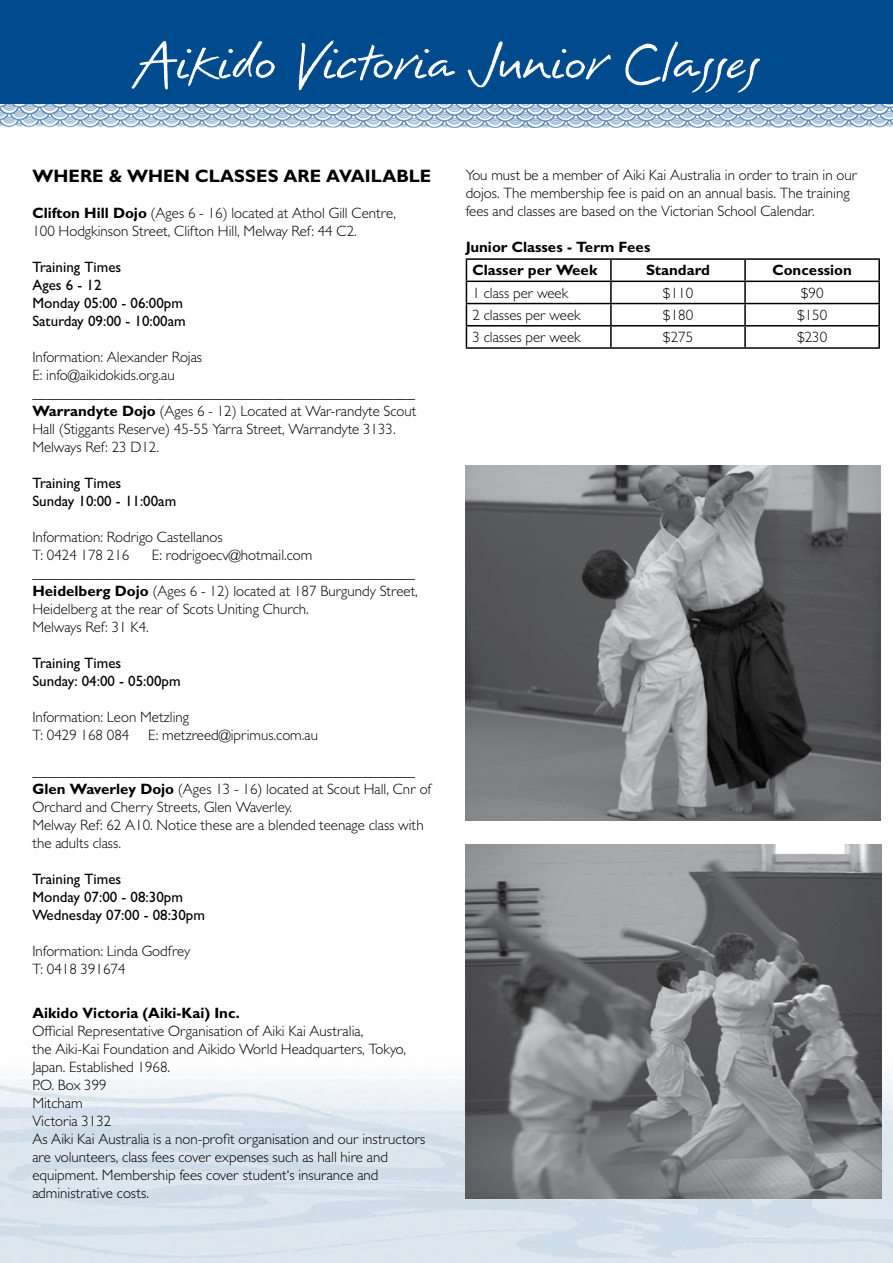
<style>
.page{position:relative;width:893px;height:1263px;background:#fff}
.page>*{position:absolute;margin:0;border:0;box-sizing:border-box;transform-origin:0 0}
.t1{font:69px "Erazure";color:#fff}
.t2{font:700 18px "Gill Sans MT Std";letter-spacing:.005em;color:#000}
.t3{font:300 15px/18px "Gill Sans MT Std";color:#000}
.t4{font:500 15px/18px "Gill Sans MT Std";color:#000}
.t5{font:700 15px/23px "Gill Sans MT Std";color:#000}
.s1{font-weight:700}
</style>
<div class="page">
<img style="left:0;top:909px;width:893px;height:354px">
<div style="left:0;top:0;width:893px;height:116px;background:#004b8d"></div>
<img style="left:0;top:105px;width:893px;height:22px">
<hr style="left:466px;top:258px;width:145px;height:2px;background:#000">
<hr style="left:611px;top:258px;width:134px;height:2px;background:#000">
<hr style="left:610px;top:260px;width:2px;height:21px;background:#000">
<hr style="left:745px;top:258px;width:135px;height:2px;background:#000">
<hr style="left:744px;top:260px;width:2px;height:21px;background:#000">
<hr style="left:878px;top:260px;width:2px;height:21px;background:#000">
<hr style="left:466px;top:281px;width:145px;height:1px;background:#000">
<hr style="left:611px;top:281px;width:134px;height:1px;background:#000">
<hr style="left:610px;top:282px;width:2px;height:21px;background:#000">
<hr style="left:745px;top:281px;width:135px;height:1px;background:#000">
<hr style="left:744px;top:282px;width:2px;height:21px;background:#000">
<hr style="left:878px;top:282px;width:2px;height:21px;background:#000">
<hr style="left:466px;top:303px;width:145px;height:1px;background:#000">
<hr style="left:611px;top:303px;width:134px;height:1px;background:#000">
<hr style="left:610px;top:304px;width:2px;height:21px;background:#000">
<hr style="left:745px;top:303px;width:135px;height:1px;background:#000">
<hr style="left:744px;top:304px;width:2px;height:21px;background:#000">
<hr style="left:878px;top:304px;width:2px;height:21px;background:#000">
<hr style="left:466px;top:325px;width:145px;height:1px;background:#000">
<svg style="left:466px;top:260px;width:1px;height:87px"></svg>
<hr style="left:611px;top:325px;width:134px;height:1px;background:#000">
<hr style="left:610px;top:326px;width:2px;height:21px;background:#000">
<hr style="left:745px;top:325px;width:135px;height:1px;background:#000">
<hr style="left:744px;top:326px;width:2px;height:21px;background:#000">
<hr style="left:878px;top:326px;width:2px;height:21px;background:#000">
<hr style="left:466px;top:347px;width:145px;height:2px;background:#000">
<hr style="left:611px;top:347px;width:134px;height:2px;background:#000">
<hr style="left:745px;top:347px;width:135px;height:2px;background:#000">
<img style="left:466px;top:466px;width:414px;height:355px">
<img style="left:466px;top:844px;width:416px;height:355px">
<h1 class="t1" style="left:134px;top:31px;width:627px">Aikido Victoria Junior Classes</h1>
<p class="t2" style="left:32px;top:165px;width:400px">WHERE &amp; WHEN CLASSES ARE AVAILABLE</p>
<p class="t3" style="left:32px;top:204px;width:365px"><span class="s1">Clifton Hill Dojo</span> (Ages 6 - 16) located at Athol Gill Centre,<br>100 Hodgkinson Street, Clifton Hill, Melway Ref: 44 C2.</p>
<p class="t4" style="left:32px;top:258px;width:155px">Training Times<br>Ages 6 - 12<br>Monday 05:00 - 06:00pm<br>Saturday 09:00 - 10:00am</p>
<p class="t3" style="left:32px;top:348px;width:386px">Information: Alexander Rojas<br>E: info@aikidokids.org.au ___________________________________________________ <span class="s1">Warrandyte Dojo</span> (Ages 6 - 12) Located at War-randyte Scout Hall (Stiggants Reserve) 45-55 Yarra Street, Warrandyte 3133.<br>Melways Ref: 23 D12.</p>
<p class="t4" style="left:32px;top:474px;width:145px">Training Times<br>Sunday 10:00 - 11:00am</p>
<p class="t3" style="left:32px;top:528px;width:192px">Information: Rodrigo Castellanos<br>T: 0424 178 216</p>
<p class="t3" style="left:32px;top:546px;width:387px;text-indent:120px">E: rodrigoecv@hotmail.com ___________________________________________________ <span class="s1">Heidelberg Dojo</span> (Ages 6 - 12) located at 187 Burgundy Street, Heidelberg at the rear of Scots Uniting Church.<br>Melways Ref: 31 K4.</p>
<p class="t4" style="left:32px;top:654px;width:150px">Training Times<br>Sunday: 04:00 - 05:00pm</p>
<p class="t3" style="left:32px;top:708px;width:158px">Information: Leon Metzling<br>T: 0429 168 084</p>
<p class="t3" style="left:148px;top:726px;width:171px">E: metzreed@iprimus.com.au</p>
<p class="t3" style="left:32px;top:762px;width:401px">___________________________________________________ <span class="s1">Glen Waverley Dojo</span> (Ages 13 - 16) located at Scout Hall, Cnr of Orchard and Cherry Streets, Glen Waverley.<br>Melway Ref: 62 A10. Notice these are a blended teenage class with the adults class.</p>
<p class="t4" style="left:32px;top:870px;width:174px">Training Times<br>Monday 07:00 - 08:30pm<br>Wednesday 07:00 - 08:30pm</p>
<p class="t3" style="left:32px;top:942px;width:160px">Information: Linda Godfrey<br>T: 0418 391674</p>
<p class="t5" style="left:32px;top:1001px;width:209px">Aikido Victoria (Aiki-Kai) Inc.</p>
<p class="t3" style="left:32px;top:1021px;width:395px">Official Representative Organisation of Aiki Kai Australia,<br>the Aiki-Kai Foundation and Aikido World Headquarters, Tokyo, Japan. Established 1968.<br>P.O. Box 399<br>Mitcham<br>Victoria 3132<br>As Aiki Kai Australia is a non-profit organisation and our instructors are volunteers, class fees cover expenses such as hall hire and equipment. Membership fees cover student‘s insurance and administrative costs.</p>
<p class="t3" style="left:466px;top:166px;width:393px">You must be a member of Aiki Kai Australia in order to train in our dojos. The membership fee is paid on an annual basis. The training fees and classes are based on the Victorian School Calendar.</p>
<p class="t5" style="left:472px;top:235px;width:179px;text-indent:-7px">Junior Classes - Term Fees<br>Classer per Week</p>
<p class="t5" style="left:646px;top:258px;width:65px">Standard</p>
<p class="t5" style="left:772px;top:258px;width:81px">Concession</p>
<p class="t3" style="left:472px;top:283px;width:97px">1 class per week</p>
<p class="t3" style="left:663px;top:283px;width:32px">$110</p>
<p class="t3" style="left:801px;top:283px;width:24px">$90</p>
<p class="t3" style="left:472px;top:305px;width:110px">2 classes per week</p>
<p class="t3" style="left:663px;top:305px;width:32px">$180</p>
<p class="t3" style="left:797px;top:305px;width:32px">$150</p>
<p class="t3" style="left:472px;top:328px;width:110px">3 classes per week</p>
<p class="t3" style="left:663px;top:328px;width:32px">$275</p>
<p class="t3" style="left:797px;top:328px;width:32px">$230</p>
</div>
